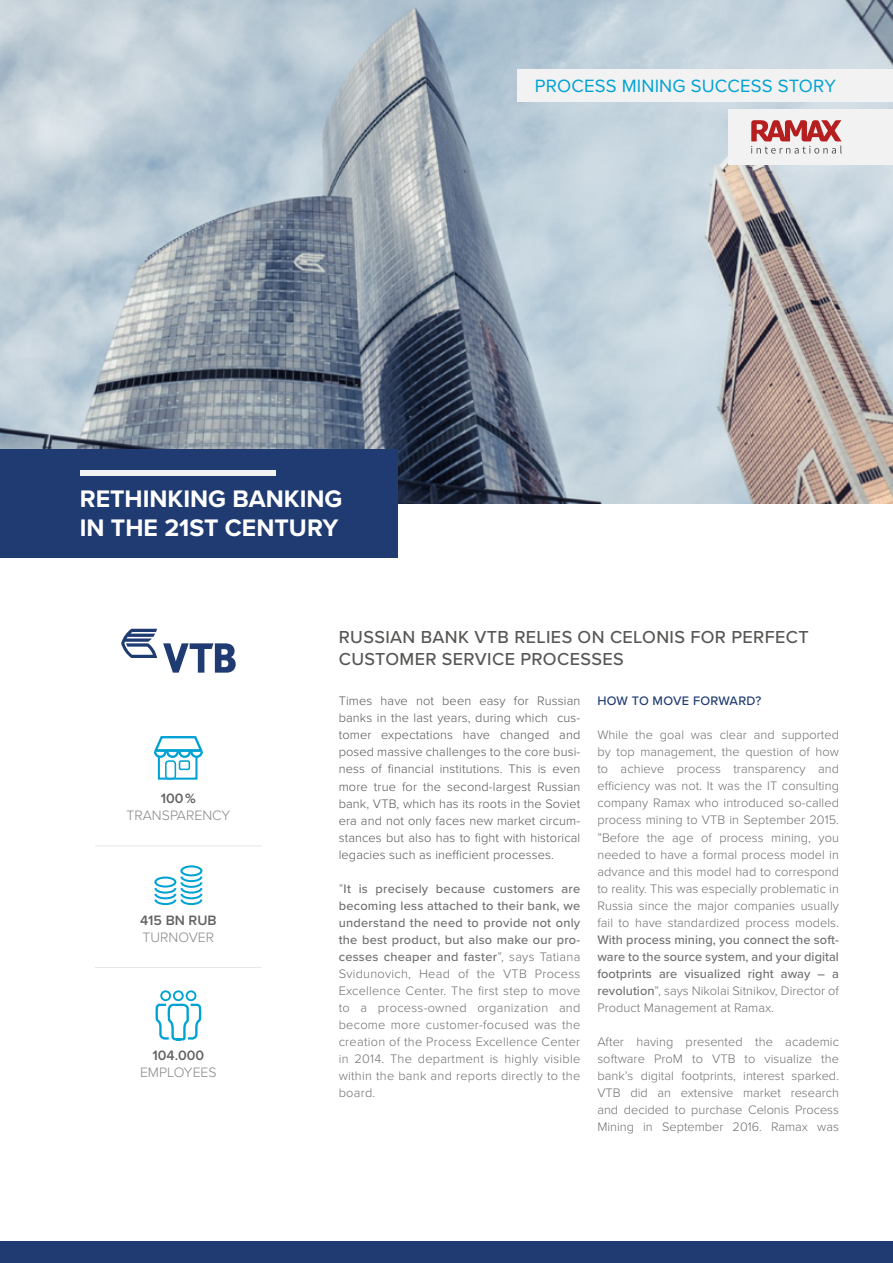
<style>
.page{position:relative;width:893px;height:1263px;background:#fff}
.page>*{position:absolute;margin:0;border:0;box-sizing:border-box;transform-origin:0 0}
.t1{font:700 24.75px/29.7px "Proxima Nova";color:#fff}
.t2{font:18.45px "Proxima Nova";letter-spacing:.01em;color:#00a2d2}
.t3{font:500 18px/21.6px "Proxima Nova";letter-spacing:.02em;color:#575756}
.t4{font:300 14.1px/17px "Proxima Nova";color:#878787;text-align:center}
.t5{font:600 14.1px "Proxima Nova";color:#646363}
.t6{font:300 12.75px/17.1px "Proxima Nova";letter-spacing:.005em;color:#706f6f;text-align:justify}
.t7{font:300 12.75px/17.1px "Proxima Nova";letter-spacing:.01em;color:#575756;text-align:justify}
.t8{font:500 12.75px/17.1px "Proxima Nova";letter-spacing:.005em;color:#706f6f;text-align:justify}
.t9{font:500 12.75px "Proxima Nova";letter-spacing:.02em;color:#1f3b72}
.s1{font-weight:600;color:#646363}
.s2{font-weight:700;color:#646363}
.s3{font-weight:500}
.s4{font-weight:300}
</style>
<div class="page">
<img style="left:0;top:0;width:893px;height:503px">
<div style="left:0;top:449px;width:397px;height:108px;background:#1f3b72"></div>
<div style="left:517px;top:69px;width:376px;height:33px;background:#f2f2f2"></div>
<div style="left:0;top:1242px;width:893px;height:21px;background:#1f3b72"></div>
<div style="left:80px;top:470px;width:196px;height:6px;background:#f2f2f2"></div>
<div style="left:180px;top:865px;width:22px;height:11px;border:2px solid #00a2d3;border-radius:50%"></div>
<svg style="left:154px;top:874px;width:49px;height:32px"></svg>
<div style="left:158px;top:755px;width:39px;height:25px;border:2px solid #00a2d3"></div>
<div style="left:179px;top:760px;width:11px;height:10px;border:2px solid #00a2d3;border-radius:2px"></div>
<div style="left:165px;top:760px;width:11px;height:19px;border:2px solid #00a2d3;border-radius:3px"></div>
<svg style="left:154px;top:736px;width:49px;height:23px"></svg>
<hr style="left:161px;top:736px;width:35px;height:2px;background:#00a2d3">
<hr style="left:95px;top:845px;width:167px;height:1px;background:#e6e8e8">
<hr style="left:95px;top:967px;width:167px;height:1px;background:#e6e8e8">
<div style="left:160px;top:990px;width:11px;height:11px;border:2px solid #00a2d3;border-radius:50%"></div>
<div style="left:173px;top:990px;width:11px;height:11px;border:2px solid #00a2d3;border-radius:50%"></div>
<div style="left:186px;top:990px;width:10px;height:11px;border:2px solid #00a2d3;border-radius:50%"></div>
<svg style="left:155px;top:1003px;width:47px;height:38px"></svg>
<svg style="left:163px;top:643px;width:73px;height:30px"></svg>
<svg style="left:121px;top:629px;width:36px;height:29px"></svg>
<div style="left:729px;top:109px;width:164px;height:56px;background:#f2f2f2"></div>
<svg style="left:751px;top:120px;width:91px;height:34px"></svg>
<h1 class="t1" style="left:80px;top:484px;width:264px">RETHINKING BANKING<br>IN THE 21ST CENTURY</h1>
<h2 class="t2" style="left:535px;top:75px;width:303px">PROCESS MINING SUCCESS STORY</h2>
<p class="t4" style="left:127px;top:790px;width:105px"><span class="s1">100</span> <span class="s2">%<br></span>TRANSPARENCY</p>
<p class="t5" style="left:140px;top:912px;width:78px">415 BN RUB</p>
<p class="t4" style="left:142px;top:929px;width:73px">TURNOVER</p>
<p class="t5" style="left:153px;top:1047px;width:53px">104.000</p>
<p class="t4" style="left:140px;top:1064px;width:78px">EMPLOYEES</p>
<h3 class="t3" style="left:339px;top:625px;width:471px">RUSSIAN BANK VTB RELIES ON CELONIS FOR PERFECT<br>CUSTOMER SERVICE PROCESSES</h3>
<p class="t7" style="left:339px;top:693px;width:243px">Times have not been easy for Russian banks in the last years, during which cus&shy;tomer expectations have changed and posed massive challenges to the core busi&shy;ness of financial institutions. This is even more true for the second-largest Russian bank, VTB, which has its roots in the Soviet era and not only faces new market circum&shy;stances but also has to fight with historical legacies such as inefficient processes.</p>
<p class="t6" style="left:339px;top:880px;width:243px">”<span class="s3">It is precisely because customers are becoming less attached to their bank, we understand the need to provide not only the best product, but also make our pro&shy;cesses cheaper and faster</span>”, says Tatiana Svidunovich, Head of the VTB Process Excellence Center. The first step to move to a process-owned organization and become more customer-focused was the creation of the Process Excellence Center in 2014. The department is highly visible within the bank and reports directly to the board.</p>
<p class="t9" style="left:597px;top:691px;width:166px">HOW TO MOVE FORWARD?</p>
<p class="t6" style="left:597px;top:727px;width:243px">While the goal was clear and supported by top management, the question of how to achieve process transparency and efficiency was not. It was the IT consulting company Ramax who introduced so-called process mining to VTB in September 2015. ”Before the age of process mining, you needed to have a formal process model in advance and this model had to correspond to reality. This was especially problematic in Russia since the major companies usually fail to have standardized process models.</p>
<p class="t8" style="left:597px;top:930px;width:243px">With process mining, you connect the soft&shy;ware to the source system, and your digital footprints are visualized right away – a revolution<span class="s4">”, says Nikolai Sitnikov, Director of Product Management at Ramax.</span></p>
<p class="t6" style="left:597px;top:1033px;width:243px">After having presented the academic software ProM to VTB to visualize the bank’s digital footprints, interest sparked.<br>VTB did an extensive market research and decided to purchase Celonis Process Mining in September 2016. Ramax was</p>
</div>
